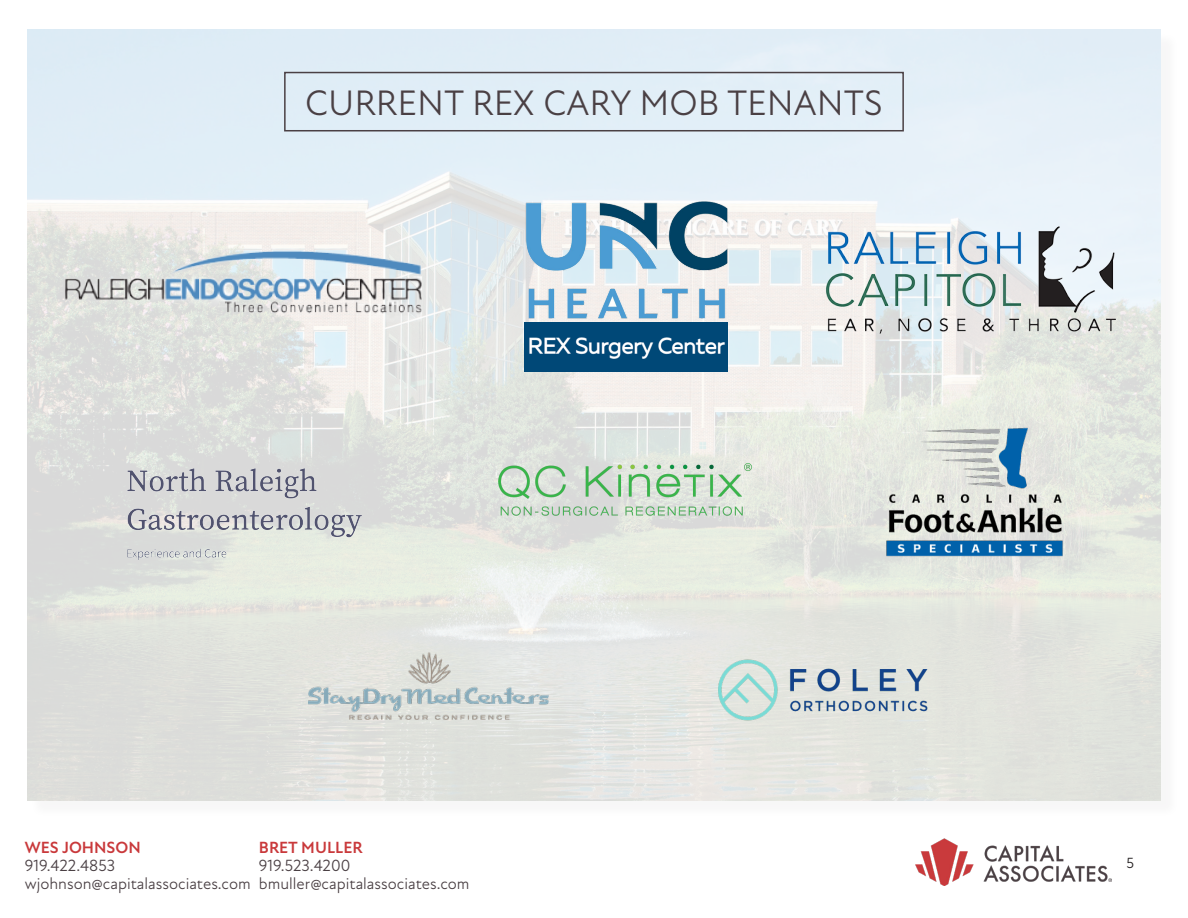
<style>
.page{position:relative;width:1188px;height:918px;background:#fff}
.page>*{position:absolute;margin:0;border:0;box-sizing:border-box;transform-origin:0 0}
.t1{font:36px "New Atten";color:#4a4044}
.t2{font:16.5px/18px "New Atten";color:#4a4044}
.t3{font:700 16.5px "New Atten";color:#c9393b}
.t4{font:15px "New Atten";color:#231f20}
</style>
<div class="page">
<img style="left:915px;top:838px;width:197px;height:47px">
<div style="left:29px;top:31px;width:1151px;height:788px;background:#f8f8f8"></div>
<img style="left:27px;top:29px;width:1134px;height:771px">
<img style="left:525px;top:158px;width:203px;height:214px">
<img style="left:65px;top:237px;width:357px;height:91px">
<img style="left:824px;top:210px;width:298px;height:141px">
<img style="left:882px;top:422px;width:181px;height:141px">
<img style="left:119px;top:461px;width:248px;height:102px">
<img style="left:499px;top:463px;width:252px;height:52px">
<img style="left:309px;top:653px;width:240px;height:66px">
<img style="left:714px;top:657px;width:219px;height:68px">
<div style="left:284px;top:72px;width:620px;height:59px;border:2px solid #4a4044"></div>
<p class="t1" style="left:305px;top:82px;width:579px">CURRENT REX CARY MOB TENANTS</p>
<p class="t3" style="left:25px;top:837px;width:117px">WES JOHNSON</p>
<p class="t2" style="left:25px;top:856px;width:227px">919.422.4853 wjohnson@capitalassociates.com</p>
<p class="t3" style="left:259px;top:837px;width:105px">BRET MULLER</p>
<p class="t2" style="left:259px;top:856px;width:212px">919.523.4200 bmuller@capitalassociates.com</p>
<p class="t4" style="left:1126px;top:855px;width:9px">5</p>
</div>
